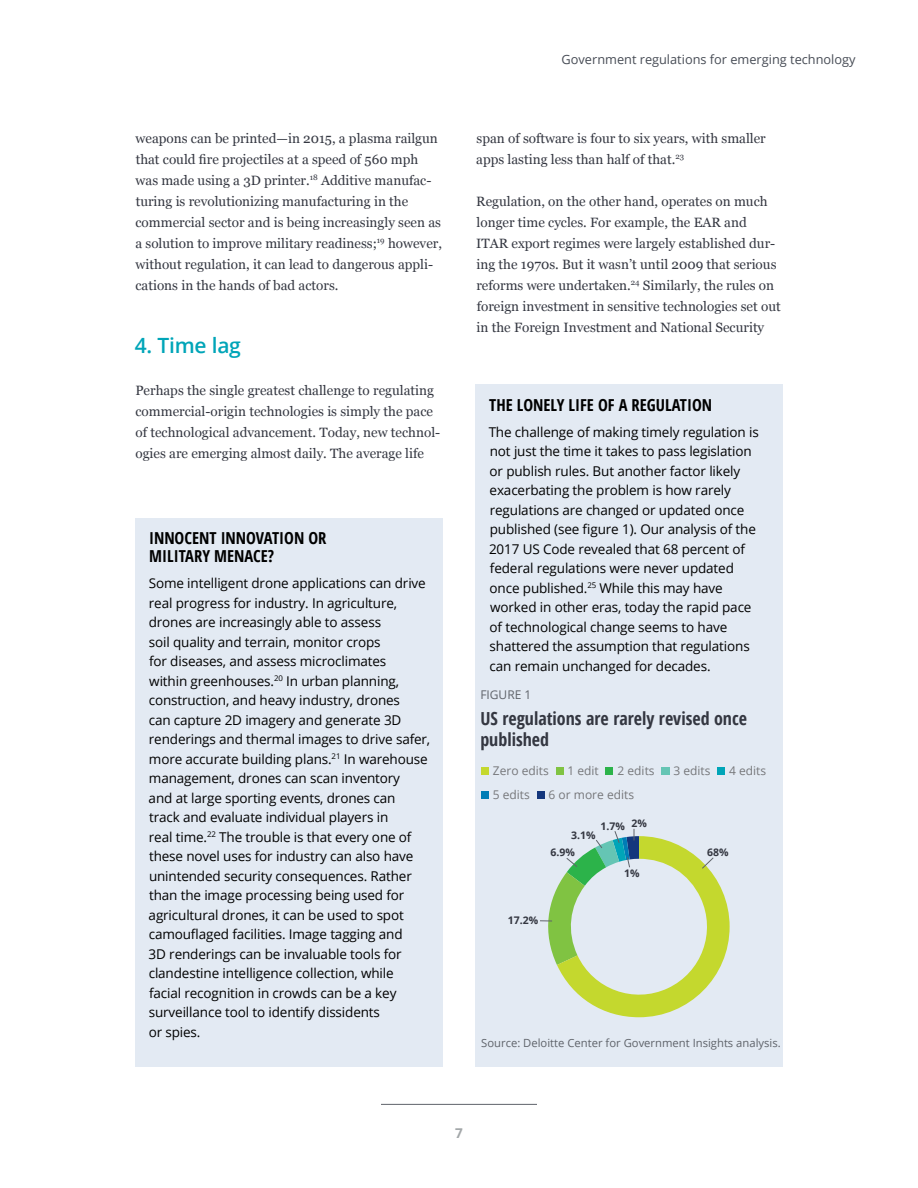
<style>
.page{position:relative;width:918px;height:1188px;background:#fff}
.page>*{position:absolute;margin:0;border:0;box-sizing:border-box;transform-origin:0 0}
.heading2{font:600 21px "Open Sans";letter-spacing:-.01em;color:#00a5b8}
.t1{font:700 18px/21.6px "Open Sans Condensed";color:#343741}
.sidebar-h1{font:700 16.5px/18px "Open Sans Condensed";color:#000}
.sidebar-body{font:13.5px/19.5px "Open Sans";letter-spacing:-.01em;color:#000}
.body-copy_copy{font:13.5px/21px "Georgia";color:#343741}
.t2{font:700 13.5px "Open Sans";color:#a3a7a9}
.t3{font:12.75px "Open Sans";color:#474c55}
.t4{font:12px "Open Sans";color:#76777a}
.t5{font:12px "Open Sans";color:#5f636a}
.t6{font:11.25px "Open Sans";color:#5f636a}
.t7{font:700 10.5px "Open Sans";color:#343741}
</style>
<div class="page">
<hr style="left:381px;top:1104px;width:156px;height:1px;background:#5f636a">
<div style="left:135px;top:518px;width:307px;height:548px;background:#e3eaf3"></div>
<div style="left:476px;top:384px;width:307px;height:682px;background:#e3eaf3"></div>
<div style="left:482px;top:767px;width:7px;height:8px;background:#c4d82e"></div>
<div style="left:556px;top:767px;width:8px;height:8px;background:#80c342"></div>
<div style="left:605px;top:767px;width:7px;height:8px;background:#2cb34a"></div>
<div style="left:662px;top:767px;width:7px;height:8px;background:#65c5b4"></div>
<div style="left:717px;top:767px;width:8px;height:8px;background:#00a5b8"></div>
<div style="left:482px;top:791px;width:7px;height:8px;background:#007db6"></div>
<div style="left:537px;top:791px;width:8px;height:8px;background:#14377d"></div>
<svg style="left:540px;top:829px;width:190px;height:188px"></svg>
<p class="body-copy_copy" style="left:135px;top:127px;width:308px">weapons can be printed—in 2015, a plasma railgun that could fire projectiles at a speed of 560 mph was made using a 3D printer.<sup>18</sup> Additive manufac&shy;turing is revolutionizing manufacturing in the commercial sector and is being increasingly seen as a solution to improve military readiness;<sup>19</sup> however, without regulation, it can lead to dangerous appli&shy;cations in the hands of bad actors.</p>
<p class="heading2" style="left:135px;top:330px;width:108px">4. Time lag</p>
<p class="body-copy_copy" style="left:135px;top:379px;width:306px">Perhaps the single greatest challenge to regulating commercial-origin technologies is simply the pace of technological advancement. Today, new technol&shy;ogies are emerging almost daily. The average life</p>
<p class="sidebar-h1" style="left:149px;top:529px;width:179px">INNOCENT INNOVATION OR<br>MILITARY MENACE?</p>
<p class="sidebar-body" style="left:149px;top:573px;width:283px">Some intelligent drone applications can drive real progress for industry. In agriculture, drones are increasingly able to assess<br>soil quality and terrain, monitor crops<br>for diseases, and assess microclimates<br>within greenhouses.<sup>20</sup> In urban planning, construction, and heavy industry, drones<br>can capture 2D imagery and generate 3D renderings and thermal images to drive safer, more accurate building plans.<sup>21</sup> In warehouse management, drones can scan inventory<br>and at large sporting events, drones can<br>track and evaluate individual players in<br>real time.<sup>22</sup> The trouble is that every one of these novel uses for industry can also have unintended security consequences. Rather than the image processing being used for agricultural drones, it can be used to spot camouflaged facilities. Image tagging and<br>3D renderings can be invaluable tools for clandestine intelligence collection, while<br>facial recognition in crowds can be a key surveillance tool to identify dissidents<br>or spies.</p>
<p class="t3" style="left:562px;top:50px;width:296px">Government regulations for emerging technology</p>
<p class="body-copy_copy" style="left:476px;top:127px;width:291px">span of software is four to six years, with smaller apps lasting less than half of that.<sup>23</sup></p>
<p class="body-copy_copy" style="left:476px;top:190px;width:306px">Regulation, on the other hand, operates on much longer time cycles. For example, the EAR and ITAR export regimes were largely established dur&shy;ing the 1970s. But it wasn’t until 2009 that serious reforms were undertaken.<sup>24</sup> Similarly, the rules on foreign investment in sensitive technologies set out in the Foreign Investment and National Security</p>
<p class="sidebar-h1" style="left:489px;top:395px;width:224px">THE LONELY LIFE OF A REGULATION</p>
<p class="sidebar-body" style="left:489px;top:422px;width:272px">The challenge of making timely regulation is not just the time it takes to pass legislation or publish rules. But another factor likely exacerbating the problem is how rarely regulations are changed or updated once published (see figure 1). Our analysis of the 2017 US Code revealed that 68 percent of federal regulations were never updated once published.<sup>25</sup> While this may have worked in other eras, today the rapid pace of technological change seems to have shattered the assumption that regulations can remain unchanged for decades.</p>
<p class="t5" style="left:480px;top:686px;width:53px">FIGURE 1</p>
<p class="t1" style="left:480px;top:707px;width:268px">US regulations are rarely revised once published</p>
<p class="t4" style="left:493px;top:762px;width:57px">Zero edits</p>
<p class="t4" style="left:568px;top:762px;width:33px">1 edit</p>
<p class="t4" style="left:618px;top:762px;width:39px">2 edits</p>
<p class="t4" style="left:673px;top:762px;width:39px">3 edits</p>
<p class="t4" style="left:729px;top:762px;width:39px">4 edits</p>
<p class="t4" style="left:493px;top:786px;width:39px">5 edits</p>
<p class="t4" style="left:549px;top:786px;width:87px">6 or more edits</p>
<p class="t7" style="left:600px;top:819px;width:48px">1.7% 2%</p>
<p class="t7" style="left:571px;top:828px;width:26px">3.1%</p>
<p class="t7" style="left:550px;top:844px;width:26px">6.9%</p>
<p class="t7" style="left:624px;top:866px;width:17px">1%</p>
<p class="t7" style="left:508px;top:912px;width:32px">17.2%</p>
<p class="t7" style="left:707px;top:844px;width:23px">68%</p>
<p class="t6" style="left:481px;top:1036px;width:301px">Source: Deloitte Center for Government Insights analysis.</p>
<p class="t2" style="left:455px;top:1123px;width:9px">7</p>
</div>
